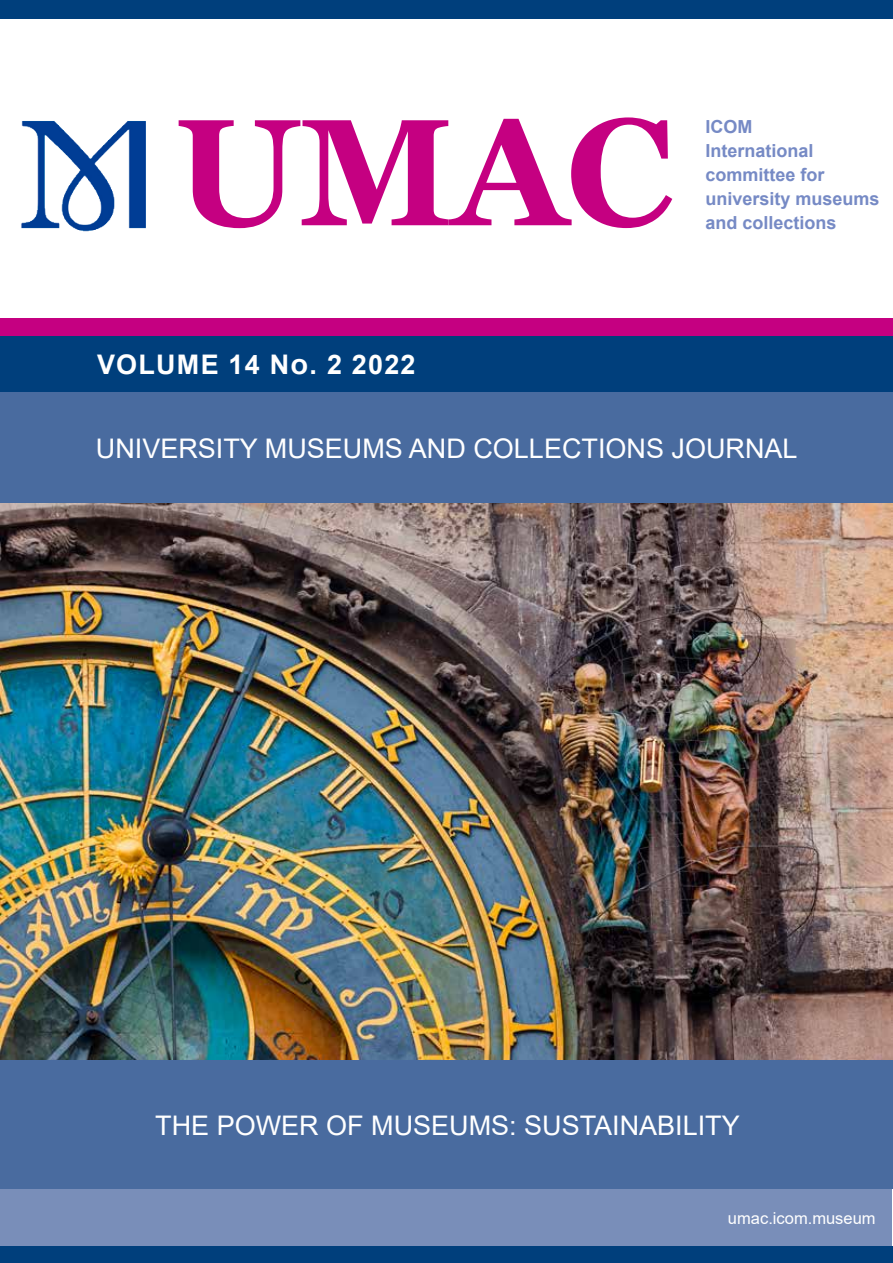
<style>
.page{position:relative;width:893px;height:1263px;background:#fff}
.page>*{position:absolute;margin:0;border:0;box-sizing:border-box;transform-origin:0 0}
.t1{font:700 151.5px "Georgia";color:#c50081}
.t2{font:27px "Arial";color:#fff}
.t3{font:700 27px "Arial";letter-spacing:.045em;color:#fff}
.t4{font:700 18px/24px "Arial";color:#768ac5}
.t5{font:16.5px "Arial";color:#fff}
</style>
<div class="page">
<div style="left:0;top:0;width:893px;height:19px;background:#003f7c"></div>
<div style="left:0;top:1246px;width:893px;height:17px;background:#003f7c"></div>
<img style="left:21px;top:121px;width:125px;height:111px">
<div style="left:0;top:318px;width:892px;height:18px;background:#c50081"></div>
<div style="left:0;top:336px;width:892px;height:56px;background:#003f7c"></div>
<div style="left:0;top:392px;width:892px;height:112px;background:#496b9f"></div>
<div style="left:1px;top:503px;width:891px;height:743px;background:#798eb9"></div>
<div style="left:0;top:1050px;width:893px;height:138px;background:#496b9f"></div>
<img style="left:1px;top:503px;width:891px;height:556px">
<h1 class="t1" style="left:174px;top:86px;width:501px">UMAC</h1>
<p class="t4" style="left:705px;top:115px;width:176px">ICOM<br>International committee for university museums</p>
<p class="t4" style="left:705px;top:211px;width:133px">and collections</p>
<p class="t3" style="left:97px;top:350px;width:320px">VOLUME 14 No. 2 2022</p>
<p class="t2" style="left:96px;top:433px;width:703px">UNIVERSITY MUSEUMS AND COLLECTIONS JOURNAL</p>
<p class="t2" style="left:155px;top:1111px;width:586px">THE POWER OF MUSEUMS: SUSTAINABILITY</p>
<p class="t5" style="left:728px;top:1209px;width:149px">umac.icom.museum</p>
</div>
